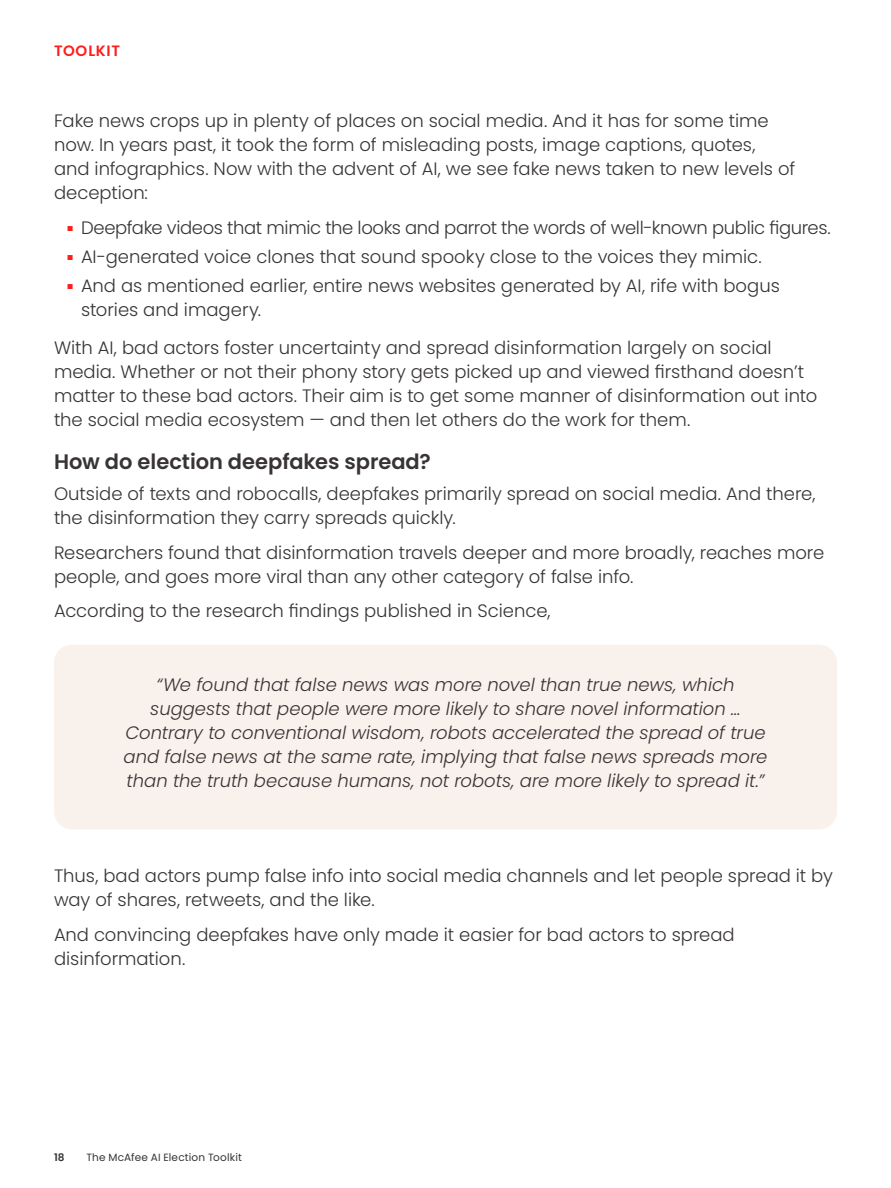
<style>
.page{position:relative;width:891px;height:1188px;background:#fff}
.page>*{position:absolute;margin:0;border:0;box-sizing:border-box;transform-origin:0 0}
.t1{font:600 21px "Poppins";color:#383434}
.t2{font:300 18px/24px "Poppins";color:#383434}
.t3{font:italic 300 18px/24px "Poppins";letter-spacing:-.005em;color:#383434;text-align:center}
.t4{font:300 18px "Poppins";letter-spacing:-.02em;color:#383434}
.t5{font:600 15px "Poppins";letter-spacing:.05em;color:#ff1c1c}
.t6{font:10.5px "Poppins";letter-spacing:.015em;color:#383434}
.t7{font:600 10.5px "Poppins";color:#383434}
</style>
<div class="page">
<div style="left:54px;top:645px;width:783px;height:184px;background:#f9f1ec;border-radius:18px"></div>
<p class="t5" style="left:54px;top:42px;width:68px">TOOLKIT</p>
<p class="t2" style="left:54px;top:109px;width:743px">Fake news crops up in plenty of places on social media. And it has for some time now. In years past, it took the form of misleading posts, image captions, quotes, and infographics. Now with the advent of AI, we see fake news taken to new levels of deception:</p>
<p class="t4" style="left:68px;top:217px;width:765px"><sup>■</sup> Deepfake videos that mimic the looks and parrot the words of well-known public figures.</p>
<p class="t2" style="left:68px;top:245px;width:696px"><sup>■</sup> AI-generated voice clones that sound spooky close to the voices they mimic.</p>
<p class="t2" style="left:81px;top:274px;width:700px;text-indent:-13px"><sup>■</sup> And as mentioned earlier, entire news websites generated by AI, rife with bogus stories and imagery.</p>
<p class="t2" style="left:54px;top:336px;width:765px">With AI, bad actors foster uncertainty and spread disinformation largely on social media. Whether or not their phony story gets picked up and viewed firsthand doesn’t matter to these bad actors. Their aim is to get some manner of disinformation out into the social media ecosystem — and then let others do the work for them.</p>
<p class="t1" style="left:54px;top:450px;width:378px">How do election deepfakes spread?</p>
<p class="t2" style="left:54px;top:482px;width:763px">Outside of texts and robocalls, deepfakes primarily spread on social media. And there, the disinformation they carry spreads quickly.</p>
<p class="t2" style="left:54px;top:540px;width:772px">Researchers found that disinformation travels deeper and more broadly, reaches more people, and goes more viral than any other category of false info.</p>
<p class="t2" style="left:54px;top:599px;width:498px">According to the research findings published in Science,</p>
<p class="t3" style="left:124px;top:672px;width:645px">“We found that false news was more novel than true news, which suggests that people were more likely to share novel information … Contrary to conventional wisdom, robots accelerated the spread of true and false news at the same rate, implying that false news spreads more than the truth because humans, not robots, are more likely to spread it.”</p>
<p class="t2" style="left:54px;top:864px;width:780px">Thus, bad actors pump false info into social media channels and let people spread it by way of shares, retweets, and the like.</p>
<p class="t2" style="left:54px;top:922px;width:682px">And convincing deepfakes have only made it easier for bad actors to spread disinformation.</p>
<p class="t7" style="left:54px;top:1152px;width:12px">18</p>
<p class="t6" style="left:86px;top:1152px;width:157px">The McAfee AI Election Toolkit</p>
</div>
